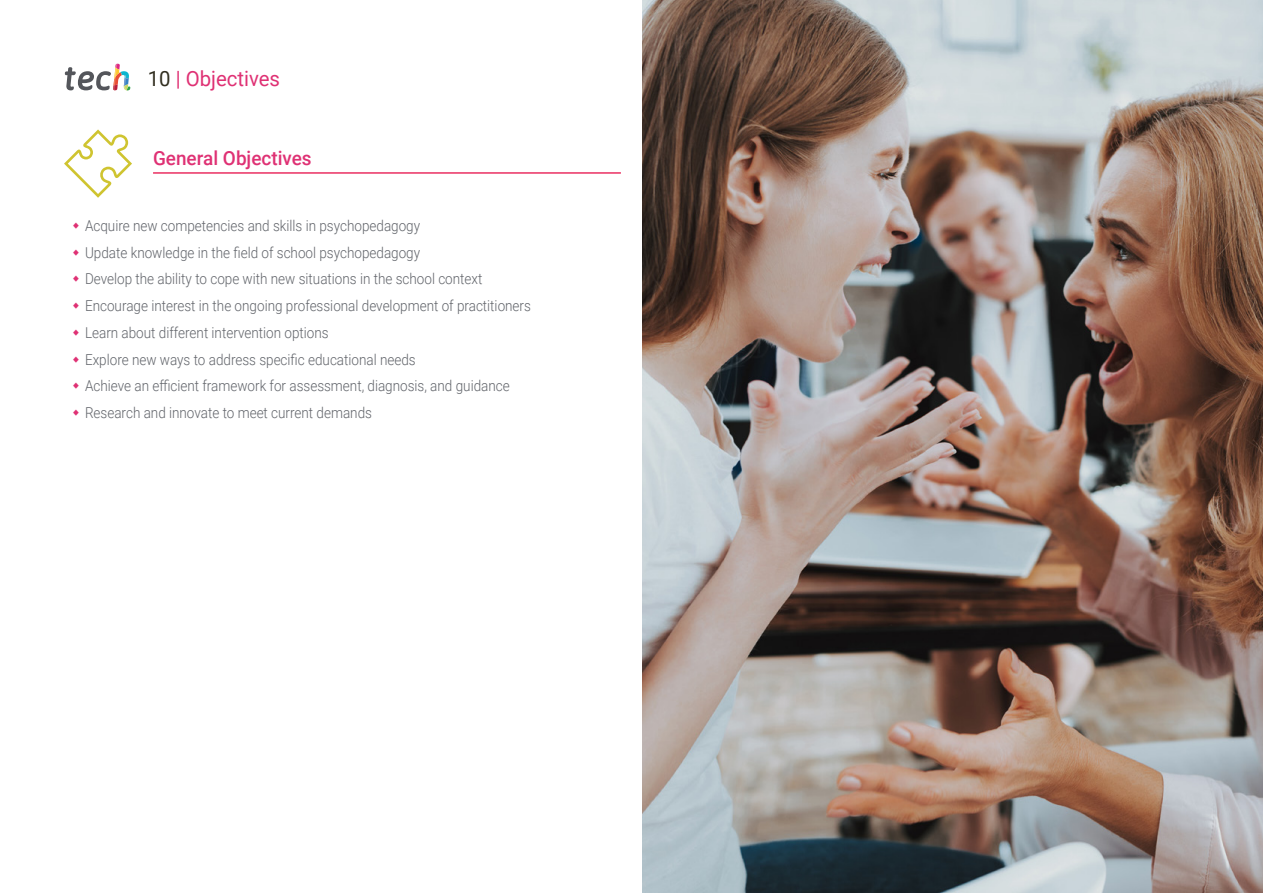
<style>
.page{position:relative;width:1263px;height:893px;background:#fff}
.page>*{position:absolute;margin:0;border:0;box-sizing:border-box;transform-origin:0 0}
.t1{font:21px "Roboto";color:#df3174}
.t2{font:500 19.5px "Roboto";color:#df3174}
.t3{font:300 15px/26.7px "Roboto";color:#61646a;scale:.9 1}
.s1{color:#312e20}
</style>
<div class="page">
<hr style="left:153px;top:173px;width:468px;height:1px;background:#df3174">
<svg style="left:64px;top:129px;width:68px;height:69px"></svg>
<img style="left:642px;top:0;width:621px;height:893px">
<svg style="left:65px;top:64px;width:65px;height:27px"></svg>
<h1 class="t1" style="left:148px;top:64px;width:134px"><span class="s1">10</span> | Objectives</h1>
<h2 class="t2" style="left:153px;top:144px;width:160px">General Objectives</h2>
<p class="t3" style="left:85px;top:212px;width:497px">Acquire new competencies and skills in psychopedagogy<br>Update knowledge in the field of school psychopedagogy<br>Develop the ability to cope with new situations in the school context Encourage interest in the ongoing professional development of practitioners Learn about different intervention options<br>Explore new ways to address specific educational needs<br>Achieve an efficient framework for assessment, diagnosis, and guidance Research and innovate to meet current demands</p>
</div>
